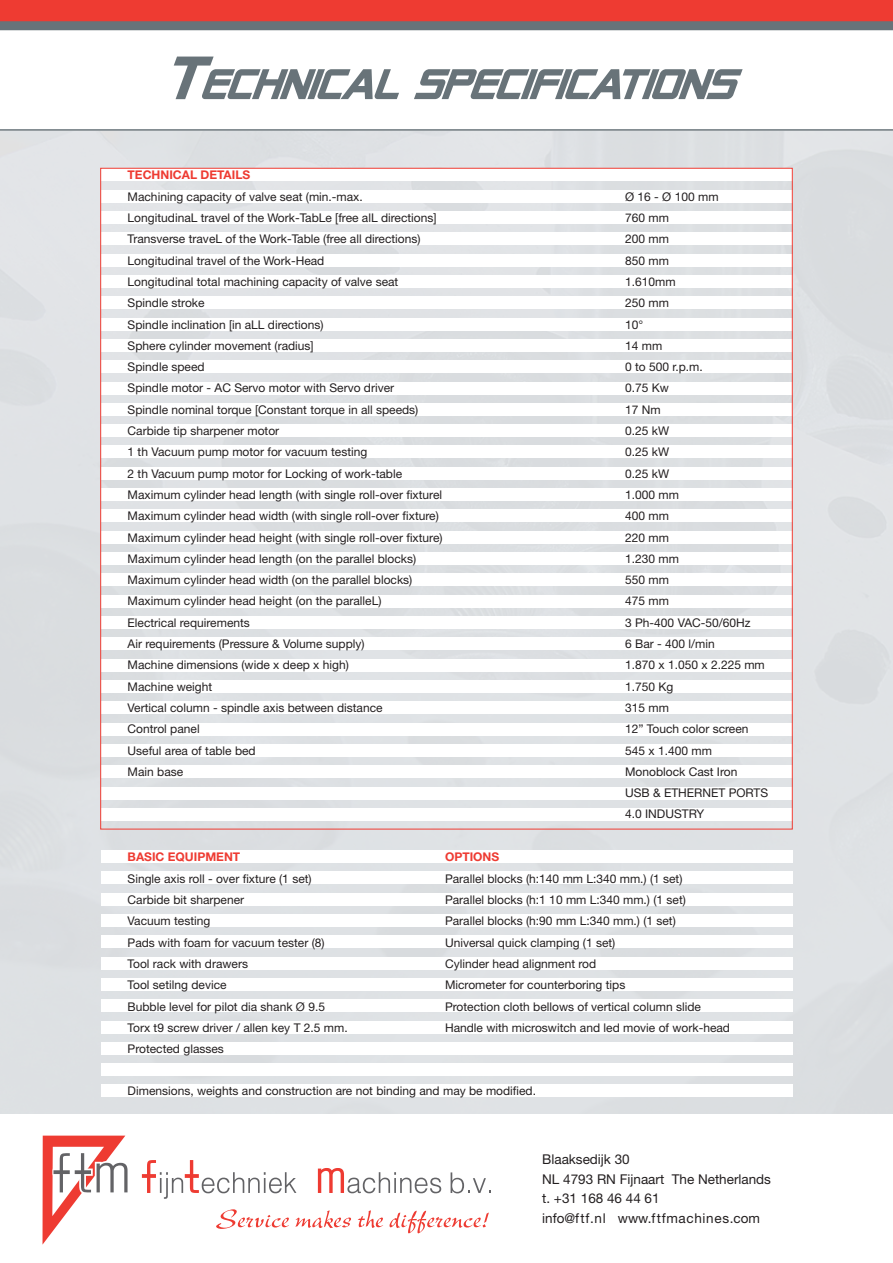
<style>
.page{position:relative;width:893px;height:1263px;background:#fff}
.page>*{position:absolute;margin:0;border:0;box-sizing:border-box;transform-origin:0 0}
.t1{font:13.5px "Helvetica Neue LT Std";color:#231f20}
.t2{font:13.5px "Helvetica Neue LT Std";letter-spacing:.05em;color:#231f20}
.t3{font:12px "Helvetica Neue LT Std";color:#231f20}
.t4{font:700 12px "Helvetica Neue LT Std";color:#ee3b32}
</style>
<div class="page">
<div style="left:0;top:0;width:893px;height:21px;background:#ee3b32"></div>
<div style="left:0;top:21px;width:893px;height:9px;background:#687379"></div>
<hr style="left:0;top:129px;width:893px;height:2px;background:#687379">
<svg style="left:142px;top:1160px;width:154px;height:39px"></svg>
<svg style="left:318px;top:1168px;width:123px;height:25px"></svg>
<svg style="left:43px;top:1135px;width:85px;height:109px"></svg>
<svg style="left:216px;top:1209px;width:73px;height:20px"></svg>
<svg style="left:295px;top:1210px;width:56px;height:18px"></svg>
<svg style="left:358px;top:1210px;width:25px;height:18px"></svg>
<svg style="left:389px;top:1211px;width:100px;height:22px"></svg>
<svg style="left:451px;top:1172px;width:40px;height:21px"></svg>
<svg style="left:174px;top:57px;width:569px;height:42px"></svg>
<svg style="left:100px;top:167px;width:693px;height:663px"></svg>
<img style="left:892px;top:21px;width:1px;height:1093px">
<p class="t4" style="left:128px;top:168px;width:124px">TECHNICAL DETAILS</p>
<p class="t3" style="left:128px;top:189px;width:237px">Machining capacity of valve seat (min.-max.</p>
<p class="t3" style="left:625px;top:189px;width:95px">Ø 16 - Ø 100 mm</p>
<p class="t3" style="left:128px;top:211px;width:310px">LongitudinaL travel of the Work-TabLe [free alL directions]</p>
<p class="t3" style="left:625px;top:211px;width:45px">760 mm</p>
<p class="t3" style="left:128px;top:232px;width:294px">Transverse traveL of the Work-Table (free all directions)</p>
<p class="t3" style="left:625px;top:232px;width:45px">200 mm</p>
<p class="t3" style="left:128px;top:253px;width:198px">Longitudinal travel of the Work-Head</p>
<p class="t3" style="left:625px;top:253px;width:45px">850 mm</p>
<p class="t3" style="left:128px;top:274px;width:272px">Longitudinal total machining capacity of valve seat</p>
<p class="t3" style="left:625px;top:274px;width:52px">1.610mm</p>
<p class="t3" style="left:128px;top:296px;width:78px">Spindle stroke</p>
<p class="t3" style="left:625px;top:296px;width:45px">250 mm</p>
<p class="t3" style="left:128px;top:317px;width:197px">Spindle inclination [in aLL directions)</p>
<p class="t3" style="left:625px;top:317px;width:20px">10°</p>
<p class="t3" style="left:128px;top:338px;width:188px">Sphere cylinder movement (radius]</p>
<p class="t3" style="left:625px;top:338px;width:39px">14 mm</p>
<p class="t3" style="left:128px;top:360px;width:78px">Spindle speed</p>
<p class="t3" style="left:625px;top:360px;width:79px">0 to 500 r.p.m.</p>
<p class="t3" style="left:128px;top:381px;width:268px">Spindle motor - AC Servo motor with Servo driver</p>
<p class="t3" style="left:625px;top:381px;width:45px">0.75 Kw</p>
<p class="t3" style="left:128px;top:402px;width:292px">Spindle nominal torque [Constant torque in all speeds)</p>
<p class="t3" style="left:625px;top:402px;width:37px">17 Nm</p>
<p class="t3" style="left:128px;top:424px;width:153px">Carbide tip sharpener motor</p>
<p class="t3" style="left:625px;top:424px;width:46px">0.25 kW</p>
<p class="t3" style="left:128px;top:445px;width:241px">1 th Vacuum pump motor for vacuum testing</p>
<p class="t3" style="left:625px;top:445px;width:46px">0.25 kW</p>
<p class="t3" style="left:128px;top:466px;width:276px">2 th Vacuum pump motor for Locking of work-table</p>
<p class="t3" style="left:625px;top:466px;width:46px">0.25 kW</p>
<p class="t3" style="left:128px;top:487px;width:316px">Maximum cylinder head length (with single roll-over fixturel</p>
<p class="t3" style="left:625px;top:487px;width:55px">1.000 mm</p>
<p class="t3" style="left:128px;top:509px;width:313px">Maximum cylinder head width (with single roll-over fixture)</p>
<p class="t3" style="left:625px;top:509px;width:45px">400 mm</p>
<p class="t3" style="left:128px;top:530px;width:316px">Maximum cylinder head height (with single roll-over fixture)</p>
<p class="t3" style="left:625px;top:530px;width:45px">220 mm</p>
<p class="t3" style="left:128px;top:551px;width:290px">Maximum cylinder head length (on the parallel blocks)</p>
<p class="t3" style="left:625px;top:551px;width:55px">1.230 mm</p>
<p class="t3" style="left:128px;top:573px;width:286px">Maximum cylinder head width (on the parallel blocks)</p>
<p class="t3" style="left:625px;top:573px;width:45px">550 mm</p>
<p class="t3" style="left:128px;top:594px;width:255px">Maximum cylinder head height (on the paralleL)</p>
<p class="t3" style="left:625px;top:594px;width:45px">475 mm</p>
<p class="t3" style="left:128px;top:615px;width:124px">Electrical requirements</p>
<p class="t3" style="left:625px;top:615px;width:127px">3 Ph-400 VAC-50/60Hz</p>
<p class="t3" style="left:128px;top:637px;width:238px">Air requirements (Pressure &amp; Volume supply)</p>
<p class="t3" style="left:625px;top:637px;width:91px">6 Bar - 400 l/min</p>
<p class="t3" style="left:128px;top:658px;width:223px">Machine dimensions (wide x deep x high)</p>
<p class="t3" style="left:625px;top:658px;width:141px">1.870 x 1.050 x 2.225 mm</p>
<p class="t3" style="left:128px;top:679px;width:86px">Machine weight</p>
<p class="t3" style="left:625px;top:679px;width:50px">1.750 Kg</p>
<p class="t3" style="left:128px;top:700px;width:256px">Vertical column - spindle axis between distance</p>
<p class="t3" style="left:625px;top:700px;width:45px">315 mm</p>
<p class="t3" style="left:128px;top:722px;width:74px">Control panel</p>
<p class="t3" style="left:625px;top:722px;width:125px">12” Touch color screen</p>
<p class="t3" style="left:128px;top:743px;width:130px">Useful area of table bed</p>
<p class="t3" style="left:625px;top:743px;width:88px">545 x 1.400 mm</p>
<p class="t3" style="left:128px;top:764px;width:57px">Main base</p>
<p class="t3" style="left:625px;top:764px;width:114px">Monoblock Cast Iron</p>
<p class="t3" style="left:625px;top:786px;width:145px">USB &amp; ETHERNET PORTS</p>
<p class="t3" style="left:625px;top:807px;width:81px">4.0 INDUSTRY</p>
<p class="t4" style="left:128px;top:850px;width:114px">BASIC EQUIPMENT</p>
<p class="t3" style="left:128px;top:871px;width:185px">Single axis roll - over fixture (1 set)</p>
<p class="t3" style="left:128px;top:893px;width:118px">Carbide bit sharpener</p>
<p class="t3" style="left:128px;top:914px;width:84px">Vacuum testing</p>
<p class="t3" style="left:128px;top:935px;width:198px">Pads with foam for vacuum tester (8)</p>
<p class="t3" style="left:128px;top:956px;width:122px">Tool rack with drawers</p>
<p class="t3" style="left:128px;top:978px;width:100px">Tool setilng device</p>
<p class="t3" style="left:128px;top:999px;width:199px">Bubble level for pilot dia shank Ø 9.5</p>
<p class="t3" style="left:128px;top:1020px;width:222px">Torx t9 screw driver / allen key T 2.5 mm.</p>
<p class="t3" style="left:128px;top:1042px;width:98px">Protected glasses</p>
<p class="t3" style="left:128px;top:1084px;width:410px">Dimensions, weights and construction are not binding and may be modified.</p>
<p class="t4" style="left:445px;top:850px;width:56px">OPTIONS</p>
<p class="t3" style="left:445px;top:871px;width:239px">Parallel blocks (h:140 mm L:340 mm.) (1 set)</p>
<p class="t3" style="left:445px;top:893px;width:242px">Parallel blocks (h:1 10 mm L:340 mm.) (1 set)</p>
<p class="t3" style="left:445px;top:914px;width:232px">Parallel blocks (h:90 mm L:340 mm.) (1 set)</p>
<p class="t3" style="left:445px;top:935px;width:172px">Universal quick clamping (1 set)</p>
<p class="t3" style="left:445px;top:956px;width:153px">Cylinder head alignment rod</p>
<p class="t3" style="left:445px;top:978px;width:182px">Micrometer for counterboring tips</p>
<p class="t3" style="left:445px;top:999px;width:257px">Protection cloth bellows of vertical column slide</p>
<p class="t3" style="left:445px;top:1020px;width:286px">Handle with microswitch and led movie of work-head</p>
<p class="t1" style="left:542px;top:1151px;width:89px">Blaaksedijk 30</p>
<p class="t1" style="left:542px;top:1171px;width:230px">NL 4793 RN Fijnaart The Netherlands</p>
<p class="t1" style="left:542px;top:1190px;width:119px">t. +31 168 46 44 61</p>
<p class="t2" style="left:542px;top:1210px;width:219px">info@ftf.nl www.ftfmachines.com</p>
</div>
